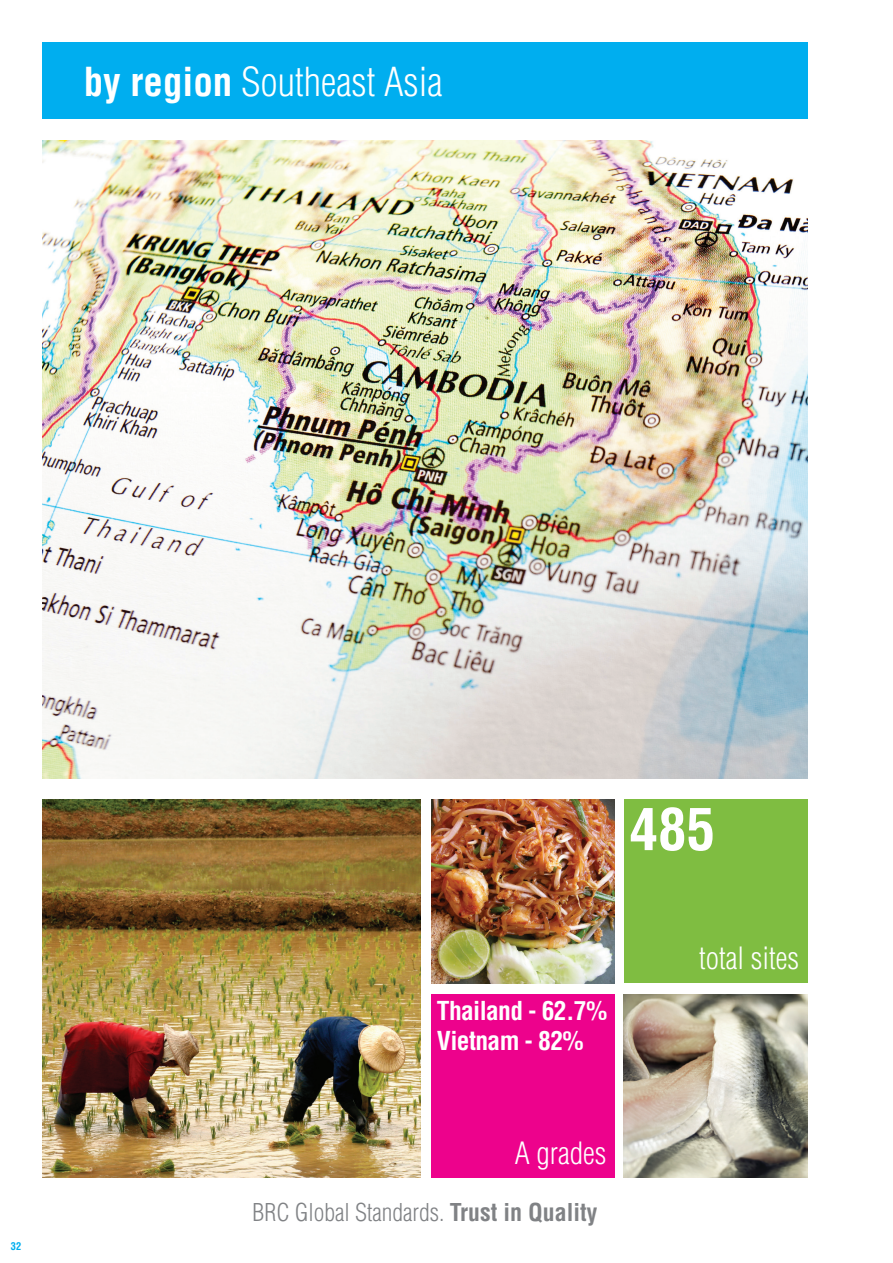
<style>
.page{position:relative;width:893px;height:1263px;background:#fff}
.page>*{position:absolute;margin:0;border:0;box-sizing:border-box;transform-origin:0 0}
.t1{font:700 condensed 57px "Helvetica";color:#fff}
.t2{font:300 condensed 39px "Helvetica";color:#fff}
.t3{font:300 condensed 30px "Helvetica";color:#fff}
.t4{font:700 condensed 25.5px/30.6px "Helvetica";letter-spacing:-.025em;color:#fff}
.t5{font:300 condensed 24px "Helvetica";color:#808285}
.t6{font:700 condensed 10.5px "Helvetica";color:#00aeef}
.s1{font-weight:700}
</style>
<div class="page">
<div style="left:43px;top:43px;width:765px;height:76px;background:#00aeef"></div>
<img style="left:43px;top:140px;width:765px;height:638px">
<img style="left:43px;top:799px;width:378px;height:379px">
<div style="left:431px;top:994px;width:184px;height:184px;background:#ed028c"></div>
<img style="left:624px;top:994px;width:183px;height:184px">
<img style="left:431px;top:799px;width:184px;height:184px">
<div style="left:624px;top:799px;width:183px;height:184px;background:#7fbd41"></div>
<h2 class="t2" style="left:84px;top:58px;width:360px"><span class="s1">by region</span> Southeast Asia</h2>
<p class="t6" style="left:11px;top:1240px;width:12px">32</p>
<h1 class="t1" style="left:629px;top:794px;width:87px">485</h1>
<p class="t4" style="left:437px;top:995px;width:172px">Thailand - 62.7%<br>Vietnam - 82%</p>
<p class="t3" style="left:515px;top:1134px;width:93px">A grades</p>
<p class="t5" style="left:253px;top:1197px;width:346px">BRC Global Standards. <span class="s1">Trust in Quality</span></p>
<p class="t3" style="left:699px;top:939px;width:101px">total sites</p>
</div>
